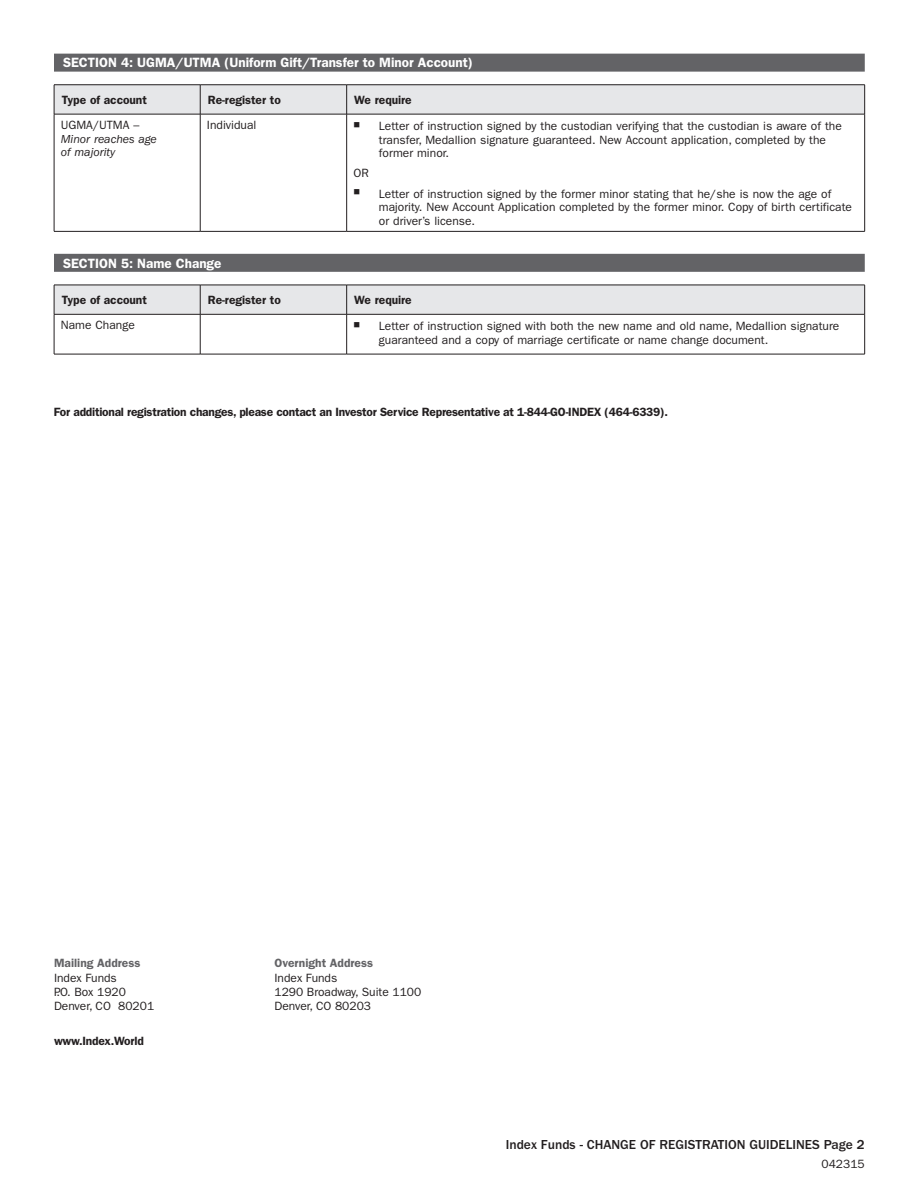
<style>
.page{position:relative;width:918px;height:1188px;background:#fff}
.page>*{position:absolute;margin:0;border:0;box-sizing:border-box;transform-origin:0 0}
.t1{font:600 13.5px "ITC Franklin Gothic Std";color:#fff}
.t2{font:500 13.5px "ITC Franklin Gothic Std";color:#231f20}
.t3{font:12px/13.5px "ITC Franklin Gothic Std";color:#231f20}
.t4{font:600 12px "ITC Franklin Gothic Std";letter-spacing:-.02em;color:#231f20}
.t5{font:600 12px "ITC Franklin Gothic Std";color:#636366}
.t6{font:italic 12px/13.5px "ITC Franklin Gothic Std";color:#231f20}
</style>
<div class="page">
<svg style="left:55px;top:115px;width:809px;height:116px"></svg>
<hr style="left:54px;top:84px;width:146px;height:1px;background:#231f20">
<hr style="left:200px;top:84px;width:147px;height:1px;background:#231f20">
<hr style="left:347px;top:84px;width:518px;height:1px;background:#231f20">
<svg style="left:54px;top:85px;width:811px;height:29px;background:#e0e1e3"></svg>
<hr style="left:54px;top:114px;width:1px;height:117px;background:#231f20">
<hr style="left:54px;top:114px;width:146px;height:1px;background:#231f20">
<hr style="left:54px;top:231px;width:146px;height:1px;background:#231f20">
<hr style="left:200px;top:114px;width:1px;height:117px;background:#231f20">
<hr style="left:200px;top:114px;width:147px;height:1px;background:#231f20">
<hr style="left:200px;top:231px;width:147px;height:1px;background:#231f20">
<hr style="left:346px;top:114px;width:1px;height:117px;background:#231f20">
<hr style="left:347px;top:114px;width:518px;height:1px;background:#231f20">
<hr style="left:864px;top:114px;width:1px;height:117px;background:#231f20">
<hr style="left:347px;top:231px;width:518px;height:1px;background:#231f20">
<svg style="left:54px;top:285px;width:811px;height:69px"></svg>
<hr style="left:54px;top:314px;width:1px;height:40px;background:#231f20">
<hr style="left:54px;top:314px;width:146px;height:1px;background:#231f20">
<hr style="left:54px;top:354px;width:146px;height:1px;background:#231f20">
<hr style="left:200px;top:314px;width:1px;height:40px;background:#231f20">
<hr style="left:200px;top:314px;width:147px;height:1px;background:#231f20">
<hr style="left:200px;top:354px;width:147px;height:1px;background:#231f20">
<hr style="left:346px;top:314px;width:1px;height:40px;background:#231f20">
<hr style="left:347px;top:314px;width:518px;height:1px;background:#231f20">
<hr style="left:864px;top:314px;width:1px;height:40px;background:#231f20">
<hr style="left:347px;top:354px;width:518px;height:1px;background:#231f20">
<div style="left:54px;top:54px;width:811px;height:18px;background:#636366"></div>
<div style="left:54px;top:254px;width:811px;height:18px;background:#636366"></div>
<p class="t1" style="left:63px;top:55px;width:412px">SECTION 4: UGMA/UTMA (Uniform Gift/Transfer to Minor Account)</p>
<p class="t4" style="left:62px;top:92px;width:87px">Type of account</p>
<p class="t4" style="left:208px;top:92px;width:75px">Re-register to</p>
<p class="t4" style="left:354px;top:92px;width:59px">We require</p>
<p class="t3" style="left:61px;top:118px;width:80px">UGMA/UTMA –</p>
<p class="t6" style="left:61px;top:132px;width:98px">Minor reaches age of majority</p>
<p class="t3" style="left:207px;top:118px;width:51px">Individual</p>
<p class="t3" style="left:379px;top:119px;width:464px;text-indent:-25px">■ Letter of instruction signed by the custodian verifying that the custodian is aware of the transfer, Medallion signature guaranteed. New Account application, completed by the former minor.</p>
<p class="t3" style="left:353px;top:167px;width:17px">OR</p>
<p class="t3" style="left:379px;top:187px;width:475px;text-indent:-25px">■ Letter of instruction signed by the former minor stating that he/she is now the age of majority. New Account Application completed by the former minor. Copy of birth certificate or driver’s license.</p>
<p class="t1" style="left:63px;top:255px;width:160px">SECTION 5: Name Change</p>
<p class="t4" style="left:62px;top:293px;width:87px">Type of account</p>
<p class="t4" style="left:208px;top:293px;width:75px">Re-register to</p>
<p class="t4" style="left:354px;top:293px;width:59px">We require</p>
<p class="t3" style="left:61px;top:319px;width:76px">Name Change</p>
<p class="t3" style="left:379px;top:320px;width:462px;text-indent:-25px">■ Letter of instruction signed with both the new name and old name, Medallion signature guaranteed and a copy of marriage certificate or name change document.</p>
<p class="t4" style="left:54px;top:405px;width:616px">For additional registration changes, please contact an Investor Service Representative at 1-844-GO-INDEX (464-6339).</p>
<p class="t5" style="left:54px;top:956px;width:88px">Mailing Address</p>
<p class="t5" style="left:274px;top:956px;width:100px">Overnight Address</p>
<p class="t3" style="left:54px;top:971px;width:64px">Index Funds</p>
<p class="t3" style="left:274px;top:971px;width:64px">Index Funds</p>
<p class="t3" style="left:54px;top:985px;width:73px">P.O. Box 1920</p>
<p class="t3" style="left:274px;top:985px;width:148px">1290 Broadway, Suite 1100</p>
<p class="t3" style="left:54px;top:1000px;width:102px">Denver, CO 80201</p>
<p class="t3" style="left:274px;top:1000px;width:98px">Denver, CO 80203</p>
<p class="t4" style="left:54px;top:1034px;width:92px">www.Index.World</p>
<p class="t2" style="left:506px;top:1137px;width:360px">Index Funds - CHANGE OF REGISTRATION GUIDELINES Page 2</p>
<p class="t3" style="left:822px;top:1157px;width:45px">042315</p>
</div>
